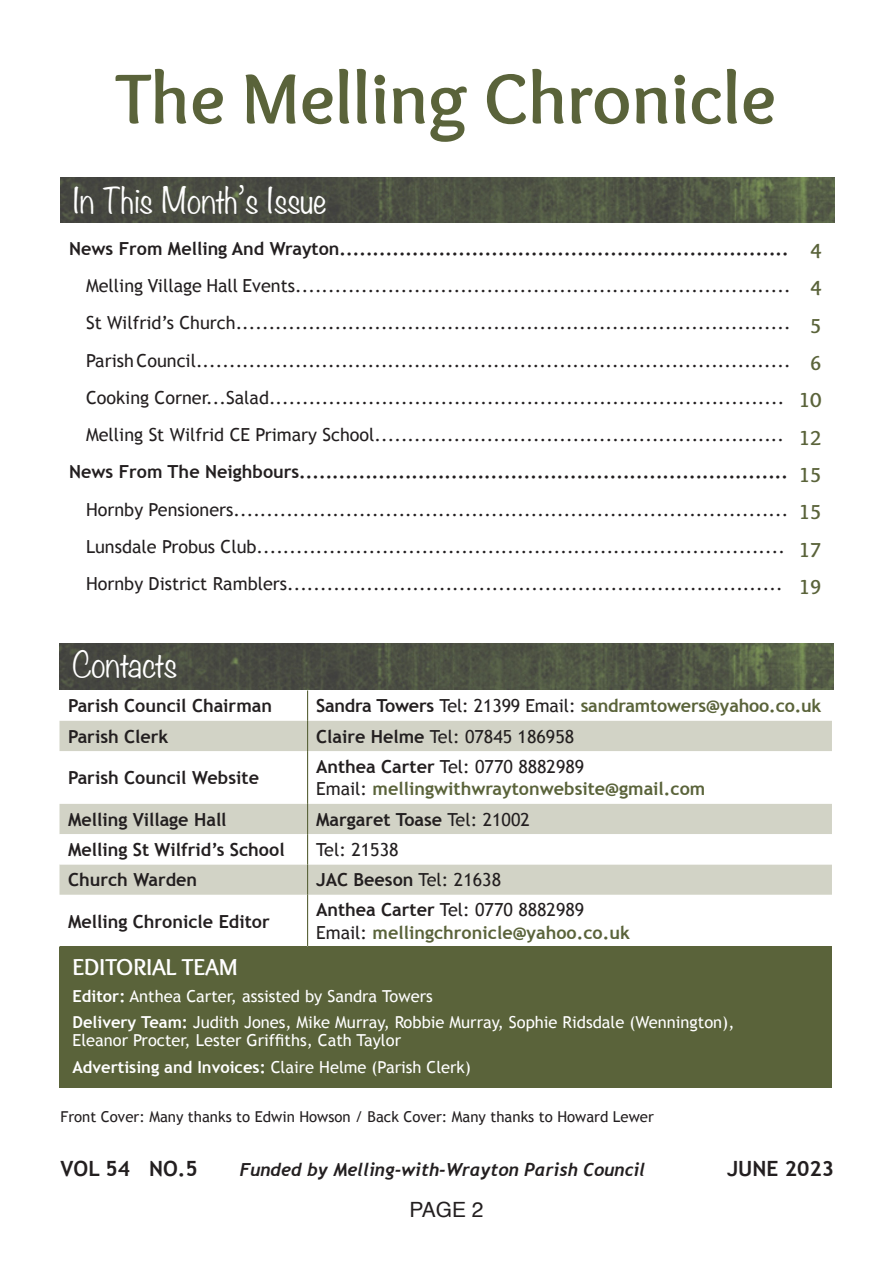
<style>
.page{position:relative;width:893px;height:1263px;background:#fff}
.page>*{position:absolute;margin:0;border:0;box-sizing:border-box;transform-origin:0 0}
.t1{font:700 73.5px "Overlock";color:#5a633a}
.t2{font:300 31.5px "Noteworthy";color:#fff}
.t3{font:300 31.5px "Noteworthy";letter-spacing:-.035em;color:#fff}
.Small_Heading{font:700 24px "Overlock";color:#fff}
.Date_etc{font:700 21px "Trebuchet MS";color:#231f20}
.Content_Numbers{font:700 21px "Overlock";color:#5a633a}
.t4{font:21px "Helvetica";color:#231f20}
.This_month_Regular{font:18px "Trebuchet MS";color:#231f20}
.This_month{font:700 18px "Trebuchet MS";color:#231f20}
.Table_text{font:700 18px/22.5px "Trebuchet MS";color:#5a633a}
.Table_text-2{font:700 18px "Trebuchet MS";color:#231f20}
.Funded_by{font:italic 700 18px "Trebuchet";color:#231f20}
.Table_text-3{font:18px "Trebuchet MS";color:#231f20}
.Body{font:16.5px/18px "Trebuchet MS";color:#fff}
.t5{font:15px "Trebuchet MS";color:#231f20}
.s1{color:#231f20}
.s2{font-weight:400;color:#231f20}
.s3{font-weight:700}
.s4{font-weight:400}
</style>
<div class="page">
<svg style="left:60px;top:721px;width:772px;height:174px;fill:#d2d3c6"></svg>
<svg style="left:60px;top:834px;width:772px;height:30px"></svg>
<hr style="left:60px;top:946px;width:248px;height:3px;background:#5a633a">
<hr style="left:308px;top:946px;width:524px;height:3px;background:#5a633a">
<hr style="left:307px;top:690px;width:1px;height:31px;background:#5a633a">
<hr style="left:307px;top:721px;width:1px;height:30px;background:#5a633a">
<hr style="left:307px;top:751px;width:1px;height:53px;background:#5a633a">
<hr style="left:307px;top:804px;width:1px;height:30px;background:#5a633a">
<hr style="left:307px;top:834px;width:1px;height:30px;background:#5a633a">
<hr style="left:307px;top:864px;width:1px;height:31px;background:#5a633a">
<hr style="left:307px;top:895px;width:1px;height:51px;background:#5a633a">
<div style="left:60px;top:948px;width:772px;height:140px;background:#5a633a"></div>
<img style="left:60px;top:177px;width:774px;height:46px">
<img style="left:60px;top:644px;width:773px;height:45px">
<p class="t1" style="left:115px;top:56px;width:662px">The Melling Chronicle</p>
<p class="t2" style="left:73px;top:172px;width:255px">In This Month’s Issue</p>
<p class="This_month" style="left:69px;top:237px;width:721px">News From Melling And Wrayton....................................................................</p>
<p class="Content_Numbers" style="left:810px;top:239px;width:13px">4</p>
<p class="This_month_Regular" style="left:86px;top:275px;width:706px">Melling Village Hall Events...........................................................................</p>
<p class="Content_Numbers" style="left:810px;top:276px;width:13px">4</p>
<p class="This_month_Regular" style="left:86px;top:312px;width:706px">St Wilfrid’s Church....................................................................................</p>
<p class="Content_Numbers" style="left:810px;top:313px;width:13px">5</p>
<p class="This_month_Regular" style="left:86px;top:350px;width:706px">Parish Council..........................................................................................</p>
<p class="Content_Numbers" style="left:810px;top:351px;width:13px">6</p>
<p class="This_month_Regular" style="left:86px;top:387px;width:700px">Cooking Corner...Salad..............................................................................</p>
<p class="Content_Numbers" style="left:799px;top:388px;width:24px">10</p>
<p class="This_month_Regular" style="left:86px;top:424px;width:700px">Melling St Wilfrid CE Primary School..............................................................</p>
<p class="Content_Numbers" style="left:799px;top:425px;width:24px">12</p>
<p class="This_month" style="left:69px;top:461px;width:721px">News From The Neighbours..........................................................................</p>
<p class="Content_Numbers" style="left:799px;top:463px;width:24px">15</p>
<p class="This_month_Regular" style="left:86px;top:499px;width:704px">Hornby Pensioners....................................................................................</p>
<p class="Content_Numbers" style="left:799px;top:500px;width:24px">15</p>
<p class="This_month_Regular" style="left:86px;top:536px;width:700px">Lunsdale Probus Club................................................................................</p>
<p class="Content_Numbers" style="left:799px;top:537px;width:24px">17</p>
<p class="This_month_Regular" style="left:86px;top:573px;width:698px">Hornby District Ramblers...........................................................................</p>
<p class="Content_Numbers" style="left:799px;top:574px;width:24px">19</p>
<p class="t3" style="left:72px;top:637px;width:107px">Contacts</p>
<p class="Table_text-2" style="left:68px;top:695px;width:205px">Parish Council Chairman</p>
<p class="Table_text" style="left:316px;top:695px;width:507px"><span class="s1">Sandra Towers</span> <span class="s2">Tel: 21399 Email:</span> sandramtowers@yahoo.co.uk</p>
<p class="Table_text-2" style="left:68px;top:725px;width:102px">Parish Clerk</p>
<p class="Table_text-3" style="left:316px;top:726px;width:260px"><span class="s3">Claire Helme</span> Tel: 07845 186958</p>
<p class="Table_text-2" style="left:68px;top:766px;width:192px">Parish Council Website</p>
<p class="Table_text" style="left:316px;top:755px;width:391px"><span class="s1">Anthea Carter</span> <span class="s2">Tel: 0770 8882989<br>Email:</span> mellingwithwraytonwebsite@gmail.com</p>
<p class="Table_text-2" style="left:68px;top:808px;width:160px">Melling Village Hall</p>
<p class="Table_text-2" style="left:316px;top:808px;width:215px">Margaret Toase <span class="s4">Tel: 21002</span></p>
<p class="Table_text-2" style="left:68px;top:838px;width:218px">Melling St Wilfrid’s School</p>
<p class="Table_text-3" style="left:316px;top:839px;width:84px">Tel: 21538</p>
<p class="Table_text-2" style="left:68px;top:868px;width:131px">Church Warden</p>
<p class="Table_text-2" style="left:316px;top:868px;width:187px">JAC Beeson <span class="s4">Tel: 21638</span></p>
<p class="Table_text-2" style="left:68px;top:910px;width:203px">Melling Chronicle Editor</p>
<p class="Table_text" style="left:316px;top:899px;width:315px"><span class="s1">Anthea Carter</span> <span class="s2">Tel: 0770 8882989<br>Email:</span> mellingchronicle@yahoo.co.uk</p>
<p class="Small_Heading" style="left:73px;top:953px;width:167px">EDITORIAL TEAM</p>
<p class="Body" style="left:73px;top:987px;width:362px"><span class="s3">Editor:</span> Anthea Carter, assisted by Sandra Towers</p>
<p class="Body" style="left:73px;top:1013px;width:663px"><span class="s3">Delivery Team:</span> Judith Jones, Mike Murray, Robbie Murray, Sophie Ridsdale (Wennington),<br>Eleanor Procter, Lester Griffiths, Cath Taylor</p>
<p class="Body" style="left:73px;top:1058px;width:400px"><span class="s3">Advertising and Invoices:</span> Claire Helme (Parish Clerk)</p>
<p class="t5" style="left:61px;top:1108px;width:595px">Front Cover: Many thanks to Edwin Howson / Back Cover: Many thanks to Howard Lewer</p>
<p class="Date_etc" style="left:61px;top:1155px;width:139px">VOL 54 NO.5</p>
<p class="Date_etc" style="left:727px;top:1155px;width:108px">JUNE 2023</p>
<p class="Funded_by" style="left:240px;top:1159px;width:407px">Funded by Melling-with-Wrayton Parish Council</p>
<p class="t4" style="left:409px;top:1194px;width:76px">PAGE 2</p>
</div>
